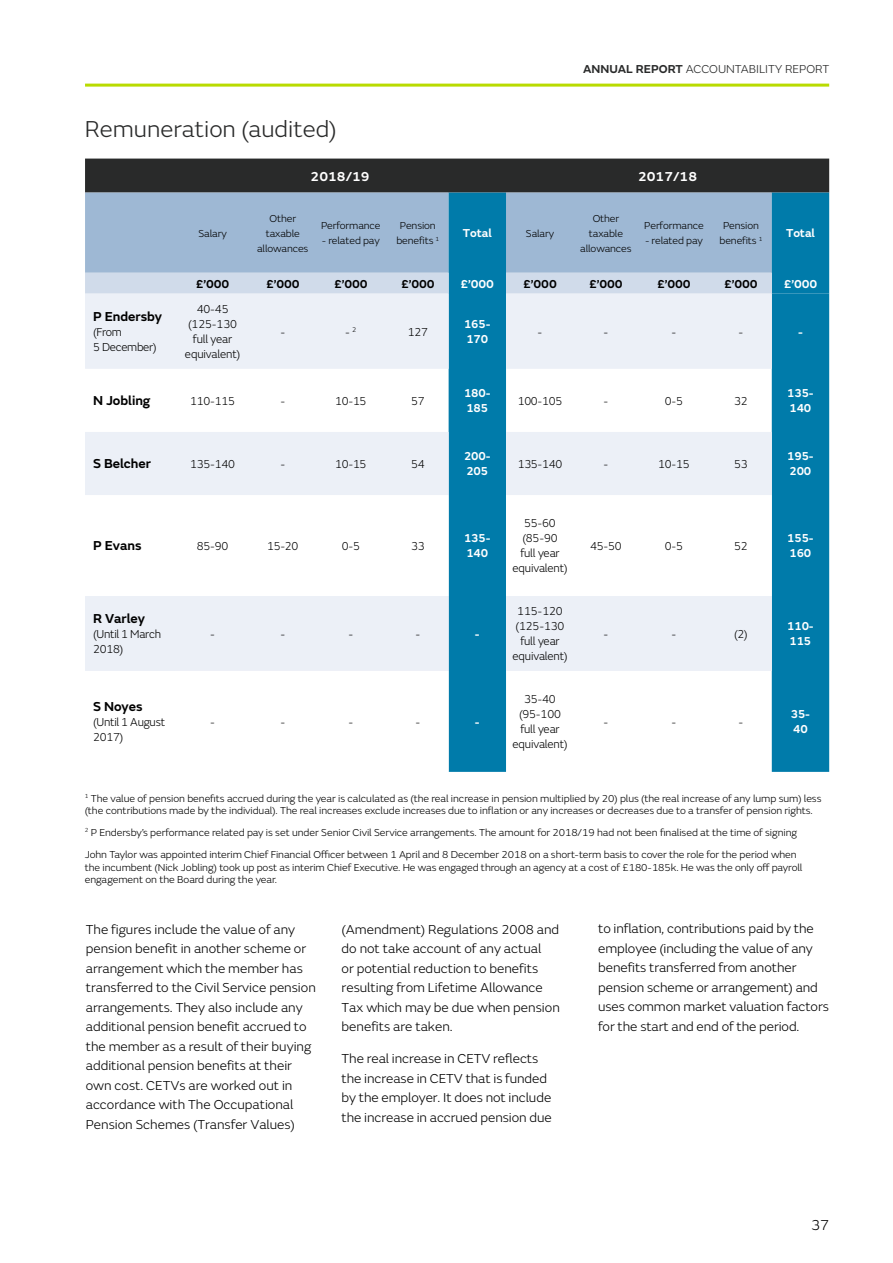
<style>
.page{position:relative;width:893px;height:1263px;background:#fff}
.page>*{position:absolute;margin:0;border:0;box-sizing:border-box;transform-origin:0 0}
.t1{font:300 24px "FS Emeric";color:#292a2a}
.t2{font:300 15px "FS Emeric";color:#000}
.t3{font:300 13.5px/19.5px "FS Emeric";color:#000}
.t4{font:600 13.5px "FS Emeric";color:#000}
.t5{font:600 13.5px "FS Emeric";color:#fff}
.t6{font:300 12px/15px "FS Emeric";letter-spacing:-.02em;color:#000;text-align:center;scale:.95 1}
.t7{font:600 12px/15px "FS Emeric";letter-spacing:-.02em;color:#fff;scale:.95 1}
.t8{font:600 12px "FS Emeric";letter-spacing:-.01em;color:#000}
.t9{font:300 12px "FS Emeric";color:#292a2a}
.t10{font:600 12px "FS Emeric";letter-spacing:-.02em;color:#fff}
.t11{font:300 10.5px/15px "FS Emeric";letter-spacing:-.005em;color:#000;text-align:center}
.s1{font-weight:600}
</style>
<div class="page">
<svg style="left:449px;top:294px;width:380px;height:478px;fill:#007baa"></svg>
<svg style="left:85px;top:159px;width:744px;height:135px;background:#7592a8"></svg>
<svg style="left:85px;top:294px;width:687px;height:377px;fill:#ecf0f7"></svg>
<svg style="left:85px;top:495px;width:687px;height:101px"></svg>
<hr style="left:85px;top:84px;width:744px;height:3px;background:#b9db01">
<h1 class="t1" style="left:85px;top:112px;width:254px">Remuneration (audited)</h1>
<p class="t9" style="left:583px;top:60px;width:248px"><span class="s1">ANNUAL REPORT</span> ACCOUNTABILITY REPORT</p>
<p class="t11" style="left:198px;top:225px;width:30px">Salary</p>
<p class="t5" style="left:311px;top:166px;width:61px">2018/19</p>
<p class="t5" style="left:638px;top:166px;width:61px">2017/18</p>
<p class="t11" style="left:257px;top:210px;width:53px">Other taxable allowances</p>
<p class="t11" style="left:321px;top:218px;width:61px">Performance</p>
<p class="t11" style="left:322px;top:233px;width:59px">- related pay</p>
<p class="t11" style="left:396px;top:218px;width:44px">Pension benefits <sup>1</sup></p>
<p class="t10" style="left:463px;top:224px;width:30px">Total</p>
<p class="t11" style="left:526px;top:225px;width:30px">Salary</p>
<p class="t11" style="left:580px;top:210px;width:53px">Other taxable allowances</p>
<p class="t11" style="left:644px;top:218px;width:61px">Performance</p>
<p class="t11" style="left:645px;top:233px;width:59px">- related pay</p>
<p class="t11" style="left:719px;top:218px;width:44px">Pension benefits <sup>1</sup></p>
<p class="t10" style="left:786px;top:224px;width:30px">Total</p>
<p class="t4" style="left:93px;top:306px;width:71px">P Endersby</p>
<p class="t6" style="left:93px;top:324px;width:68px;text-align:left">(From<br>5 December)</p>
<p class="t8" style="left:196px;top:274px;width:35px">£’000</p>
<p class="t8" style="left:266px;top:274px;width:35px">£’000</p>
<p class="t8" style="left:334px;top:274px;width:35px">£’000</p>
<p class="t8" style="left:401px;top:274px;width:35px">£’000</p>
<p class="t10" style="left:461px;top:274px;width:35px">£’000</p>
<p class="t8" style="left:523px;top:274px;width:35px">£’000</p>
<p class="t8" style="left:589px;top:274px;width:35px">£’000</p>
<p class="t8" style="left:657px;top:274px;width:35px">£’000</p>
<p class="t8" style="left:724px;top:274px;width:35px">£’000</p>
<p class="t10" style="left:784px;top:274px;width:35px">£’000</p>
<p class="t6" style="left:185px;top:301px;width:60px">40-45 (125-130 full year equivalent)</p>
<p class="t6" style="left:280px;top:324px;width:7px">-</p>
<p class="t6" style="left:345px;top:324px;width:14px">- <sup>2</sup></p>
<p class="t6" style="left:408px;top:324px;width:23px">127</p>
<p class="t7" style="left:464px;top:316px;width:29px">165-<br>170</p>
<p class="t6" style="left:538px;top:324px;width:7px">-</p>
<p class="t6" style="left:603px;top:324px;width:7px">-</p>
<p class="t6" style="left:672px;top:324px;width:7px">-</p>
<p class="t6" style="left:738px;top:324px;width:7px">-</p>
<p class="t7" style="left:798px;top:323px;width:7px">-</p>
<p class="t4" style="left:93px;top:390px;width:59px">N Jobling</p>
<p class="t6" style="left:190px;top:393px;width:49px">110-115</p>
<p class="t6" style="left:280px;top:393px;width:7px">-</p>
<p class="t6" style="left:335px;top:393px;width:35px">10-15</p>
<p class="t6" style="left:411px;top:393px;width:16px">57</p>
<p class="t7" style="left:464px;top:385px;width:29px">180-<br>185</p>
<p class="t6" style="left:518px;top:393px;width:49px">100-105</p>
<p class="t6" style="left:604px;top:393px;width:7px">-</p>
<p class="t6" style="left:665px;top:393px;width:21px">0-5</p>
<p class="t6" style="left:734px;top:393px;width:16px">32</p>
<p class="t7" style="left:787px;top:385px;width:29px">135-<br>140</p>
<p class="t4" style="left:93px;top:453px;width:59px">S Belcher</p>
<p class="t6" style="left:190px;top:456px;width:49px">135-140</p>
<p class="t6" style="left:280px;top:456px;width:7px">-</p>
<p class="t6" style="left:335px;top:456px;width:35px">10-15</p>
<p class="t6" style="left:411px;top:456px;width:16px">54</p>
<p class="t7" style="left:464px;top:448px;width:29px">200-<br>205</p>
<p class="t6" style="left:518px;top:456px;width:49px">135-140</p>
<p class="t6" style="left:604px;top:456px;width:7px">-</p>
<p class="t6" style="left:658px;top:456px;width:35px">10-15</p>
<p class="t6" style="left:734px;top:456px;width:16px">53</p>
<p class="t7" style="left:787px;top:448px;width:29px">195-<br>200</p>
<p class="t4" style="left:93px;top:535px;width:50px">P Evans</p>
<p class="t6" style="left:197px;top:538px;width:35px">85-90</p>
<p class="t6" style="left:267px;top:538px;width:35px">15-20</p>
<p class="t6" style="left:342px;top:538px;width:21px">0-5</p>
<p class="t6" style="left:411px;top:538px;width:16px">33</p>
<p class="t7" style="left:464px;top:530px;width:29px">135-<br>140</p>
<p class="t4" style="left:93px;top:608px;width:53px">R Varley</p>
<p class="t6" style="left:93px;top:626px;width:73px;text-align:left">(Until 1 March<br>2018)</p>
<p class="t6" style="left:210px;top:626px;width:7px">-</p>
<p class="t6" style="left:280px;top:626px;width:7px">-</p>
<p class="t6" style="left:348px;top:626px;width:7px">-</p>
<p class="t6" style="left:415px;top:626px;width:7px">-</p>
<p class="t7" style="left:475px;top:625px;width:7px">-</p>
<p class="t4" style="left:93px;top:696px;width:51px">S Noyes</p>
<p class="t6" style="left:93px;top:714px;width:77px;text-align:left">(Until 1 August<br>2017)</p>
<p class="t6" style="left:210px;top:714px;width:7px">-</p>
<p class="t6" style="left:280px;top:714px;width:7px">-</p>
<p class="t6" style="left:348px;top:714px;width:7px">-</p>
<p class="t6" style="left:415px;top:714px;width:7px">-</p>
<p class="t7" style="left:475px;top:713px;width:7px">-</p>
<p class="t6" style="left:512px;top:515px;width:60px">55-60 (85-90<br>full year equivalent)</p>
<p class="t6" style="left:512px;top:603px;width:60px">115-120 (125-130 full year equivalent)</p>
<p class="t6" style="left:512px;top:691px;width:60px">35-40 (95-100 full year equivalent)</p>
<p class="t6" style="left:590px;top:538px;width:35px">45-50</p>
<p class="t6" style="left:665px;top:538px;width:21px">0-5</p>
<p class="t6" style="left:734px;top:538px;width:16px">52</p>
<p class="t7" style="left:787px;top:530px;width:29px">155-<br>160</p>
<p class="t6" style="left:603px;top:626px;width:7px">-</p>
<p class="t6" style="left:672px;top:626px;width:7px">-</p>
<p class="t6" style="left:734px;top:626px;width:16px">(2)</p>
<p class="t7" style="left:787px;top:618px;width:29px">110-<br>115</p>
<p class="t6" style="left:603px;top:714px;width:7px">-</p>
<p class="t6" style="left:672px;top:714px;width:7px">-</p>
<p class="t6" style="left:738px;top:714px;width:7px">-</p>
<p class="t7" style="left:791px;top:706px;width:22px">35-<br>40</p>
<p class="t11" style="left:85px;top:791px;width:738px;line-height:12.6px;text-align:left"><sup>1</sup> The value of pension benefits accrued during the year is calculated as (the real increase in pension multiplied by 20) plus (the real increase of any lump sum) less (the contributions made by the individual). The real increases exclude increases due to inflation or any increases or decreases due to a transfer of pension rights.</p>
<p class="t11" style="left:85px;top:821px;width:714px;line-height:22.4px;text-align:left"><sup>2</sup> P Endersby’s performance related pay is set under Senior Civil Service arrangements. The amount for 2018/19 had not been finalised at the time of signing<br>John Taylor was appointed interim Chief Financial Officer between 1 April and 8 December 2018 on a short-term basis to cover the role for the period when</p>
<p class="t11" style="left:85px;top:860px;width:719px;line-height:12.6px;text-align:left">the incumbent (Nick Jobling) took up post as interim Chief Executive. He was engaged through an agency at a cost of £180-185k. He was the only off payroll engagement on the Board during the year.</p>
<p class="t3" style="left:86px;top:919px;width:232px">The figures include the value of any pension benefit in another scheme or arrangement which the member has transferred to the Civil Service pension arrangements. They also include any additional pension benefit accrued to the member as a result of their buying additional pension benefits at their own cost. CETVs are worked out in accordance with The Occupational Pension Schemes (Transfer Values)</p>
<p class="t3" style="left:342px;top:919px;width:220px">(Amendment) Regulations 2008 and do not take account of any actual<br>or potential reduction to benefits resulting from Lifetime Allowance<br>Tax which may be due when pension benefits are taken.</p>
<p class="t3" style="left:342px;top:1048px;width:212px">The real increase in CETV reflects the increase in CETV that is funded by the employer. It does not include the increase in accrued pension due</p>
<p class="t3" style="left:598px;top:919px;width:232px">to inflation, contributions paid by the employee (including the value of any benefits transferred from another pension scheme or arrangement) and uses common market valuation factors for the start and end of the period.</p>
<h2 class="t2" style="left:811px;top:1214px;width:20px">37</h2>
</div>
